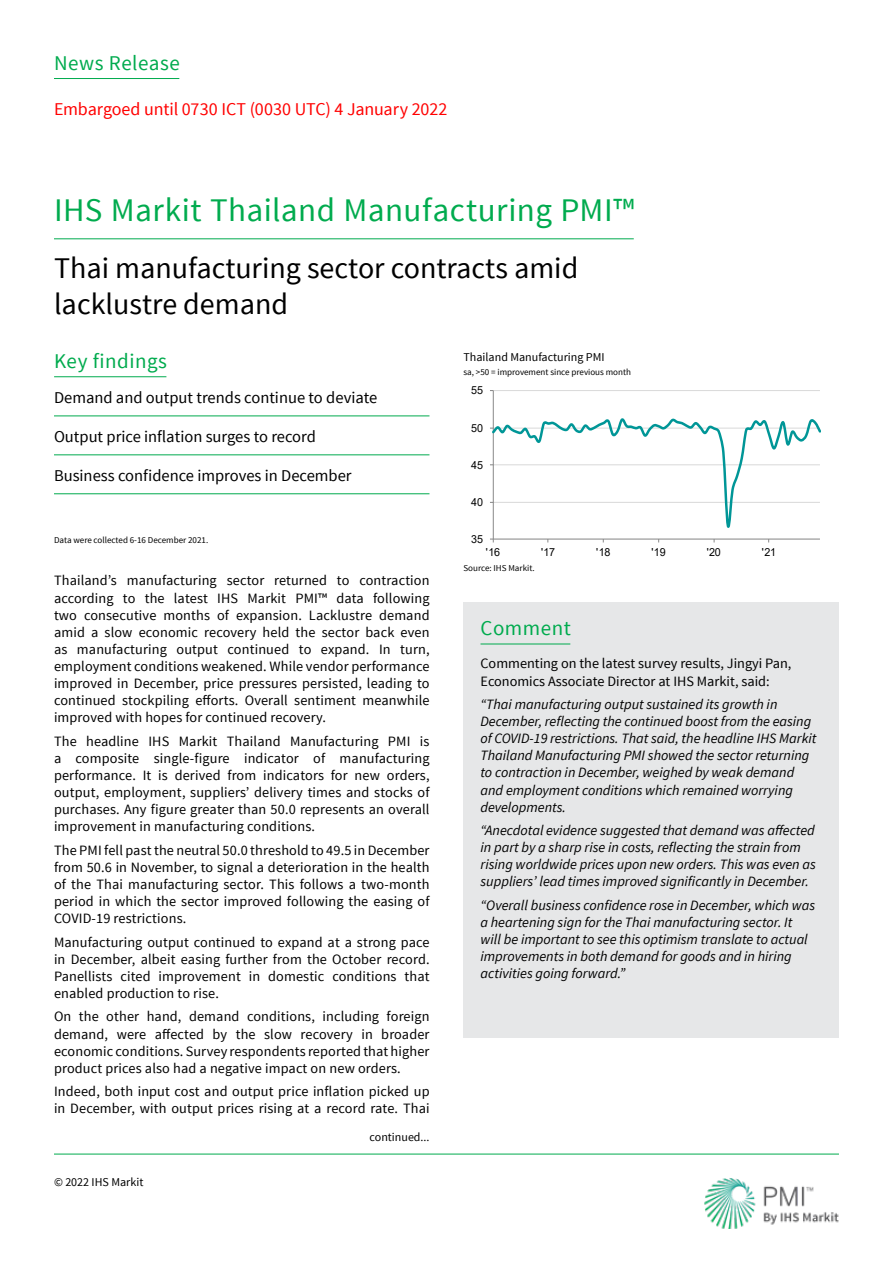
<style>
.page{position:relative;width:893px;height:1263px;background:#fff}
.page>*{position:absolute;margin:0;border:0;box-sizing:border-box;transform-origin:0 0}
.t1{font:33px "Source Sans Pro";letter-spacing:.015em;color:#00ab4e}
.t2{font:30px/36px "Source Sans Pro";color:#000}
.t3{font:21px "Source Sans Pro";letter-spacing:.025em;color:#00ab4e}
.t4{font:18px "Source Sans Pro";letter-spacing:-.01em;color:#f00}
.t5{font:16.5px "Source Sans Pro";color:#000}
.t6{font:14.25px/17.1px "Source Sans Pro";letter-spacing:.01em;color:#000;text-align:justify}
.t7{font:italic 14.25px/17.1px "Source Sans Pro";color:#000}
.t8{font:12px "Source Sans Pro";color:#000}
.t9{font:11.1px "Arial";letter-spacing:-.02em;color:#000}
.t10{font:9px "Source Sans Pro";color:#000}
</style>
<div class="page">
<img style="left:704px;top:1178px;width:135px;height:50px">
<hr style="left:54px;top:1154px;width:785px;height:1px;background:#00ab4e">
<hr style="left:493px;top:390px;width:327px;height:1px;background:#d9d9d9">
<hr style="left:493px;top:391px;width:1px;height:148px;background:#868686">
<svg style="left:490px;top:415px;width:330px;height:127px"></svg>
<hr style="left:54px;top:376px;width:112px;height:1px;background:#00ab4e">
<hr style="left:54px;top:78px;width:125px;height:1px;background:#00ab4e">
<hr style="left:54px;top:238px;width:580px;height:1px;background:#00ab4e">
<hr style="left:54px;top:416px;width:375px;height:1px;background:#00ab4e">
<hr style="left:54px;top:455px;width:375px;height:1px;background:#00ab4e">
<hr style="left:54px;top:493px;width:375px;height:1px;background:#00ab4e">
<div style="left:463px;top:602px;width:376px;height:56px;background:#e6e7e8"></div>
<hr style="left:480px;top:644px;width:90px;height:1px;background:#00ab4e">
<div style="left:463px;top:658px;width:376px;height:380px;background:#e6e7e8"></div>
<h3 class="t3" style="left:54px;top:50px;width:127px">News Release</h3>
<p class="t4" style="left:54px;top:98px;width:395px">Embargoed until 0730 ICT (0030 UTC) 4 January 2022</p>
<h1 class="t1" style="left:54px;top:190px;width:582px">IHS Markit Thailand Manufacturing PMI™</h1>
<h2 class="t2" style="left:54px;top:250px;width:526px">Thai manufacturing sector contracts amid lacklustre demand</h2>
<h3 class="t3" style="left:54px;top:348px;width:114px">Key findings</h3>
<p class="t8" style="left:463px;top:350px;width:143px">Thailand Manufacturing PMI</p>
<p class="t10" style="left:463px;top:366px;width:169px">sa, &gt;50 = improvement since previous month</p>
<p class="t5" style="left:54px;top:387px;width:325px">Demand and output trends continue to deviate</p>
<p class="t5" style="left:54px;top:426px;width:263px">Output price inflation surges to record</p>
<p class="t5" style="left:54px;top:465px;width:299px">Business confidence improves in December</p>
<p class="t10" style="left:54px;top:534px;width:156px">Data were collected 6-16 December 2021.</p>
<p class="t6" style="left:54px;top:572px;width:377px">Thailand’s manufacturing sector returned to contraction according to the latest IHS Markit PMI™ data following two consecutive months of expansion. Lacklustre demand amid a slow economic recovery held the sector back even as manufacturing output continued to expand. In turn, employment conditions weakened. While vendor performance improved in December, price pressures persisted, leading to continued stockpiling efforts. Overall sentiment meanwhile improved with hopes for continued recovery.</p>
<p class="t6" style="left:54px;top:733px;width:377px">The headline IHS Markit Thailand Manufacturing PMI is a composite single-figure indicator of manufacturing performance. It is derived from indicators for new orders, output, employment, suppliers’ delivery times and stocks of purchases. Any figure greater than 50.0 represents an overall improvement in manufacturing conditions.</p>
<p class="t6" style="left:54px;top:842px;width:377px">The PMI fell past the neutral 50.0 threshold to 49.5 in December from 50.6 in November, to signal a deterioration in the health of the Thai manufacturing sector. This follows a two-month period in which the sector improved following the easing of COVID-19 restrictions.</p>
<p class="t6" style="left:54px;top:934px;width:377px">Manufacturing output continued to expand at a strong pace in December, albeit easing further from the October record.<br>Panellists cited improvement in domestic conditions that enabled production to rise.</p>
<p class="t6" style="left:54px;top:1008px;width:377px">On the other hand, demand conditions, including foreign demand, were affected by the slow recovery in broader economic conditions. Survey respondents reported that higher product prices also had a negative impact on new orders.</p>
<p class="t6" style="left:54px;top:1083px;width:377px">Indeed, both input cost and output price inflation picked up in December, with output prices rising at a record rate. Thai</p>
<p class="t8" style="left:54px;top:1175px;width:91px">© 2022 IHS Markit</p>
<p class="t8" style="left:370px;top:1129px;width:61px">continued...</p>
<p class="t9" style="left:471px;top:383px;width:13px">55</p>
<p class="t9" style="left:471px;top:420px;width:13px">50</p>
<p class="t9" style="left:471px;top:457px;width:13px">45</p>
<p class="t9" style="left:471px;top:494px;width:13px">40</p>
<p class="t9" style="left:471px;top:531px;width:13px">35</p>
<p class="t9" style="left:486px;top:545px;width:16px">'16</p>
<p class="t9" style="left:541px;top:545px;width:16px">'17</p>
<p class="t9" style="left:596px;top:545px;width:16px">'18</p>
<p class="t9" style="left:651px;top:545px;width:16px">'19</p>
<p class="t9" style="left:707px;top:545px;width:16px">'20</p>
<p class="t9" style="left:762px;top:545px;width:16px">'21</p>
<p class="t10" style="left:463px;top:562px;width:73px">Source: IHS Markit.</p>
<h3 class="t3" style="left:480px;top:615px;width:92px">Comment</h3>
<p class="t6" style="left:480px;top:655px;width:312px">Commenting on the latest survey results, Jingyi Pan,<br>Economics Associate Director at IHS Markit, said:</p>
<p class="t7" style="left:480px;top:696px;width:338px">“Thai manufacturing output sustained its growth in December, reflecting the continued boost from the easing of COVID-19 restrictions. That said, the headline IHS Markit Thailand Manufacturing PMI showed the sector returning to contraction in December, weighed by weak demand and employment conditions which remained worrying developments.</p>
<p class="t7" style="left:480px;top:822px;width:337px">“Anecdotal evidence suggested that demand was affected in part by a sharp rise in costs, reflecting the strain from rising worldwide prices upon new orders. This was even as suppliers’ lead times improved significantly in December.</p>
<p class="t7" style="left:480px;top:897px;width:336px">“Overall business confidence rose in December, which was a heartening sign for the Thai manufacturing sector. It will be important to see this optimism translate to actual improvements in both demand for goods and in hiring activities going forward.”</p>
</div>
